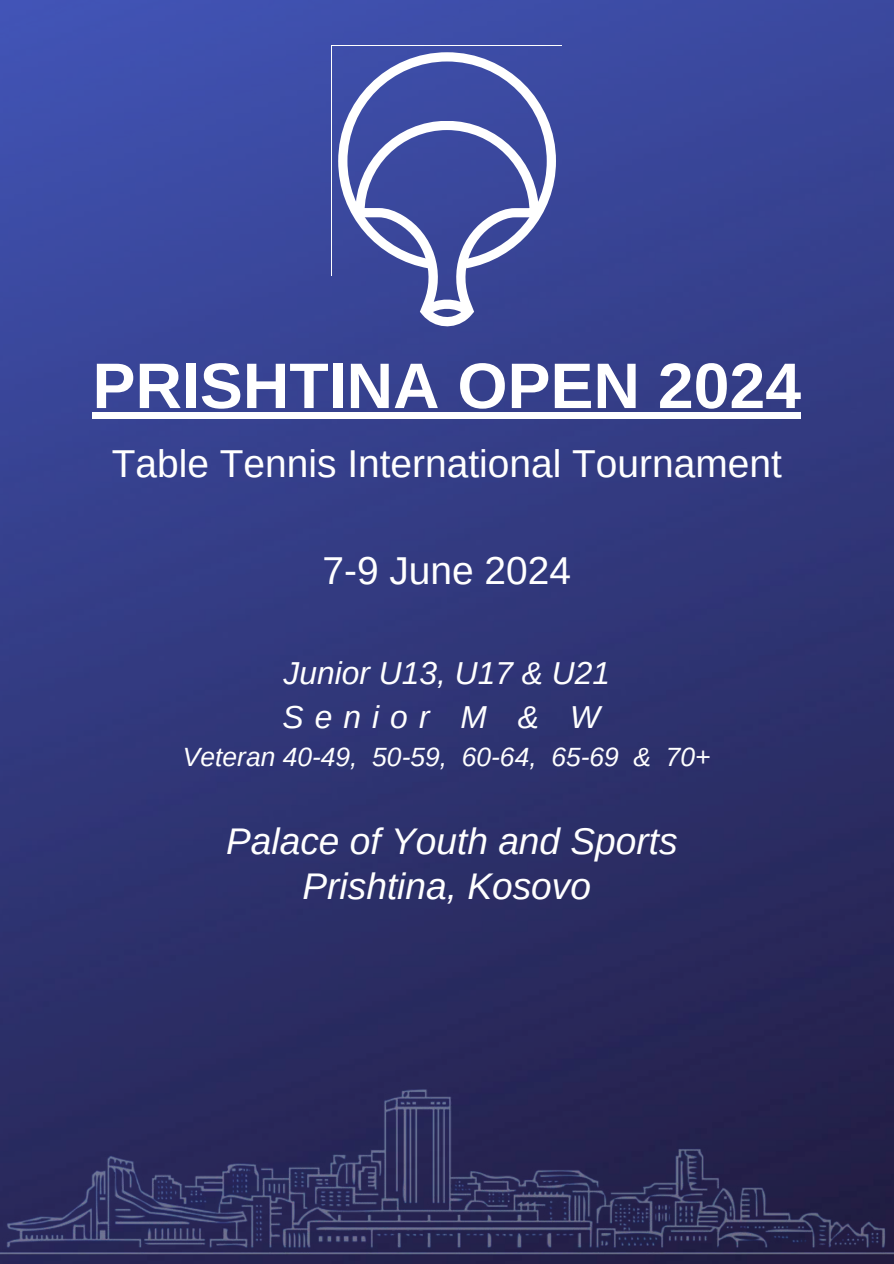
<style>
.page{position:relative;width:894px;height:1264px;background:#fff}
.page>*{position:absolute;margin:0;border:0;box-sizing:border-box;transform-origin:0 0}
.t1{font:700 64.35px "Arimo";color:#fff}
.t2{font:38.85px "Arimo";color:#fff}
.t3{font:italic 37.05px/45.5px "Arimo";color:#fff;text-align:center}
.t4{font:italic 31.8px/44.1px "Arimo";color:#fff}
.t5{font:italic 26.4px "Arimo";color:#fff}
</style>
<div class="page">
<img style="left:0;top:0;width:893px;height:975px">
<img style="left:0;top:975px;width:893px;height:288px">
<div style="left:92px;top:413px;width:708px;height:6px;background:#fff"></div>
<div style="left:348px;top:113px;width:197px;height:220px;background:#384494"></div>
<svg style="left:332px;top:46px;width:229px;height:230px;fill:#3c4aa2"></svg>
<svg style="left:420px;top:292px;width:54px;height:29px;fill:#fff"></svg>
<h1 class="t1" style="left:92px;top:350px;width:709px">PRISHTINA OPEN 2024</h1>
<p class="t2" style="left:112px;top:442px;width:671px">Table Tennis International Tournament</p>
<p class="t2" style="left:322px;top:549px;width:250px">7-9 June 2024</p>
<p class="t4" style="left:282px;top:651px;width:329px">Junior U13, U17 &amp; U21<br>Senior M &amp; W</p>
<p class="t5" style="left:183px;top:741px;width:529px">Veteran 40-49, 50-59, 60-64, 65-69 &amp; 70+</p>
<p class="t3" style="left:226px;top:818px;width:453px">Palace of Youth and Sports<br>Prishtina, Kosovo</p>
</div>
